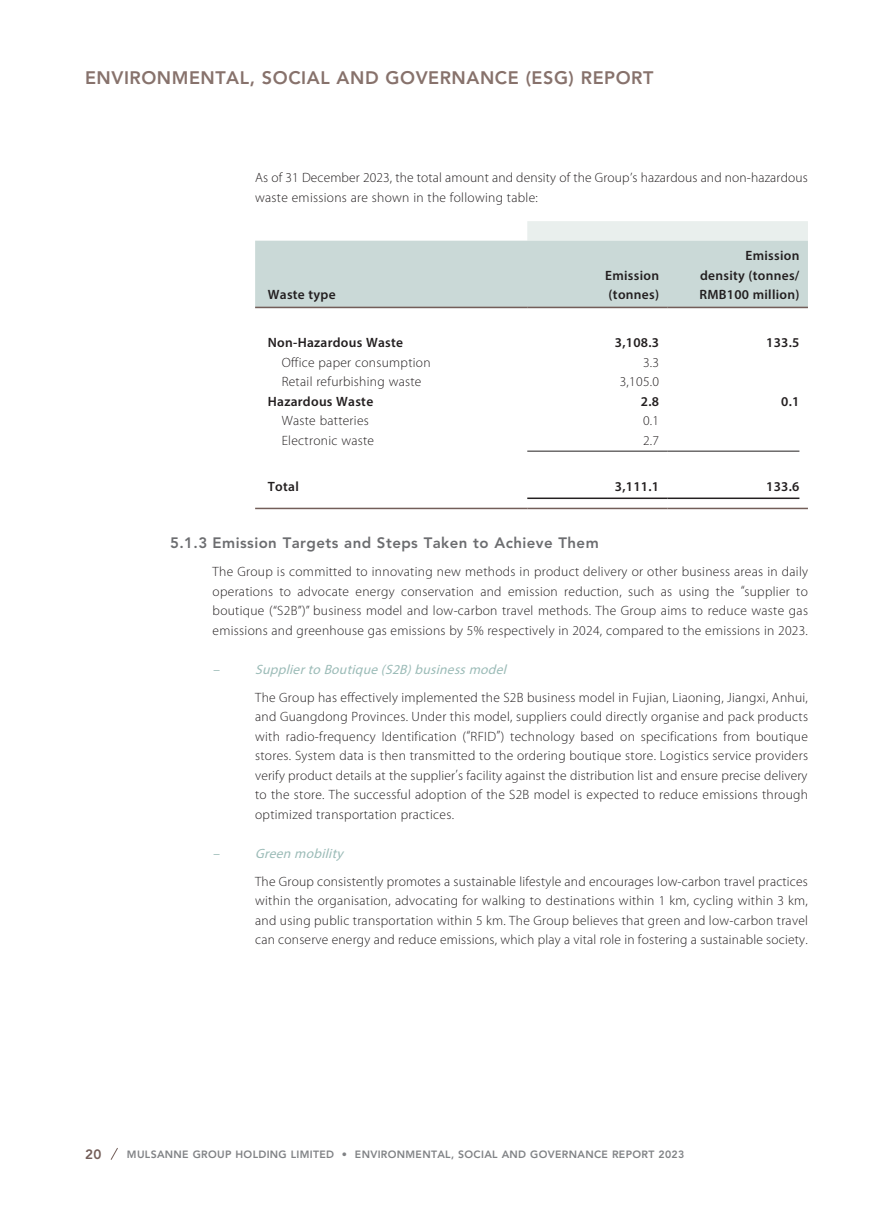
<style>
.page{position:relative;width:893px;height:1212px;background:#fff}
.page>*{position:absolute;margin:0;border:0;box-sizing:border-box;transform-origin:0 0}
.t1{font:800 18px "Avenir LT Std";letter-spacing:.03em;color:#87726c}
.t2{font:800 15px "Avenir LT Std";letter-spacing:.03em;color:#6c6d70}
.t3{font:300 13.5px/19.5px "Myriad Pro";letter-spacing:.02em;color:#231f20;text-align:justify}
.t4{font:600 13.5px/19.5px "Myriad Pro";letter-spacing:.02em;color:#231f20}
.t5{font:italic 13.5px "Myriad Pro";color:#9bbbb7}
.t6{font:800 13.5px "Avenir LT Std";color:#735e59}
.t7{font:800 10.5px "Avenir LT Std";letter-spacing:.03em;color:#808285}
</style>
<div class="page">
<svg style="left:110px;top:1148px;width:8px;height:12px"></svg>
<svg style="left:255px;top:308px;width:553px;height:200px"></svg>
<svg style="left:255px;top:221px;width:553px;height:86px;background:#d3dfdd"></svg>
<hr style="left:255px;top:508px;width:272px;height:1px;background:#735e59">
<hr style="left:527px;top:508px;width:141px;height:1px;background:#735e59">
<hr style="left:668px;top:508px;width:140px;height:1px;background:#735e59">
<hr style="left:255px;top:307px;width:272px;height:1px;background:#735e59">
<hr style="left:527px;top:307px;width:141px;height:1px;background:#735e59">
<hr style="left:668px;top:307px;width:140px;height:1px;background:#735e59">
<hr style="left:527px;top:451px;width:141px;height:1px;background:#231f20">
<hr style="left:668px;top:451px;width:131px;height:1px;background:#231f20">
<hr style="left:527px;top:497px;width:141px;height:2px;background:#231f20">
<hr style="left:668px;top:497px;width:131px;height:2px;background:#231f20">
<h1 class="t1" style="left:85px;top:67px;width:570px">ENVIRONMENTAL, SOCIAL AND GOVERNANCE (ESG) REPORT</h1>
<p class="t3" style="left:255px;top:168px;width:554px">As of 31 December 2023, the total amount and density of the Group’s hazardous and non-hazardous waste emissions are shown in the following table:</p>
<p class="t4" style="left:268px;top:285px;width:69px">Waste type</p>
<p class="t4" style="left:605px;top:265px;width:55px">Emission (tonnes)</p>
<p class="t4" style="left:699px;top:246px;width:102px;text-align:justify;text-indent:46px">Emission density (tonnes/ RMB100 million)</p>
<p class="t4" style="left:268px;top:333px;width:137px">Non-Hazardous Waste</p>
<p class="t4" style="left:615px;top:333px;width:46px">3,108.3</p>
<p class="t4" style="left:766px;top:333px;width:35px">133.5</p>
<p class="t3" style="left:282px;top:353px;width:150px">Office paper consumption</p>
<p class="t3" style="left:643px;top:353px;width:18px">3.3</p>
<p class="t3" style="left:282px;top:372px;width:141px">Retail refurbishing waste</p>
<p class="t3" style="left:620px;top:372px;width:41px">3,105.0</p>
<p class="t4" style="left:268px;top:391px;width:107px">Hazardous Waste</p>
<p class="t4" style="left:641px;top:391px;width:20px">2.8</p>
<p class="t4" style="left:781px;top:391px;width:20px">0.1</p>
<p class="t3" style="left:282px;top:411px;width:89px">Waste batteries</p>
<p class="t3" style="left:643px;top:411px;width:18px">0.1</p>
<p class="t3" style="left:282px;top:431px;width:94px">Electronic waste</p>
<p class="t3" style="left:643px;top:431px;width:18px">2.7</p>
<p class="t4" style="left:268px;top:476px;width:32px">Total</p>
<p class="t4" style="left:615px;top:476px;width:46px">3,111.1</p>
<p class="t4" style="left:766px;top:476px;width:35px">133.6</p>
<p class="t2" style="left:170px;top:534px;width:430px">5.1.3 Emission Targets and Steps Taken to Achieve Them</p>
<p class="t3" style="left:213px;top:562px;width:597px">The Group is committed to innovating new methods in product delivery or other business areas in daily operations to advocate energy conservation and emission reduction, such as using the “supplier to boutique (“S2B”)” business model and low-carbon travel methods. The Group aims to reduce waste gas emissions and greenhouse gas emissions by 5% respectively in 2024, compared to the emissions in 2023.</p>
<p class="t5" style="left:213px;top:661px;width:299px">– Supplierto Boutique (S2B)businessmodel</p>
<p class="t3" style="left:255px;top:688px;width:554px">The Group has effectively implemented the S2B business model in Fujian, Liaoning, Jiangxi, Anhui, and Guangdong Provinces. Under this model, suppliers could directly organise and pack products with radio-frequency Identification (“RFID”) technology based on specifications from boutique stores. System data is then transmitted to the ordering boutique store. Logistics service providers verify product details at the supplier’s facility against the distribution list and ensure precise delivery to the store. The successful adoption of the S2B model is expected to reduce emissions through optimized transportation practices.</p>
<p class="t5" style="left:213px;top:845px;width:136px">– Green mobility</p>
<p class="t3" style="left:255px;top:872px;width:554px">The Group consistently promotes a sustainable lifestyle and encourages low-carbon travel practices within the organisation, advocating for walking to destinations within 1 km, cycling within 3 km, and using public transportation within 5 km. The Group believes that green and low-carbon travel can conserve energy and reduce emissions, which play a vital role in fostering a sustainable society.</p>
<p class="t6" style="left:85px;top:1146px;width:18px">20</p>
<p class="t7" style="left:127px;top:1148px;width:559px">MULSANNE GROUP HOLDING LIMITED • ENVIRONMENTAL, SOCIAL AND GOVERNANCE REPORT 2023</p>
</div>
